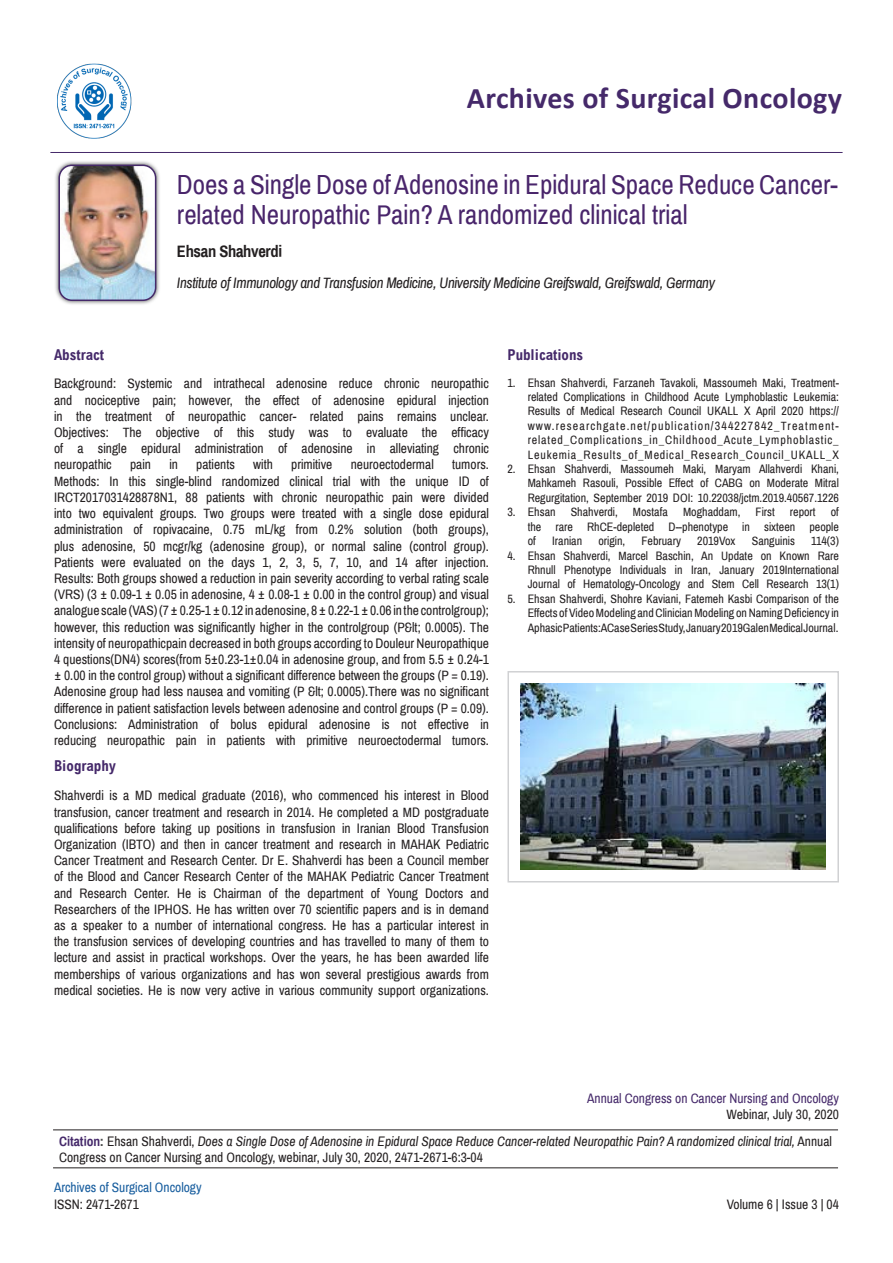
<style>
.page{position:relative;width:893px;height:1263px;background:#fff}
.page>*{position:absolute;margin:0;border:0;box-sizing:border-box;transform-origin:0 0}
.t1{font:700 30px "Calibri";letter-spacing:.01em;color:#45296a}
.t2{font:27px/30px "Archivo Narrow";color:#49256b}
.t3{font:700 16.5px "Archivo Narrow";letter-spacing:-.02em;color:#231f20}
.t4{font:italic 15px "Archivo Narrow";letter-spacing:-.02em;color:#231f20}
.t5{font:700 condensed 15px "Arial";color:#45296a}
.t6{font:13.5px/16.2px "Archivo Narrow";color:#231f20;text-align:justify}
.t7{font:italic 13.5px/16.2px "Archivo Narrow";color:#231f20}
.t8{font:13.5px "Archivo Narrow";color:#45296a}
.t9{font:13.5px "Archivo Narrow";color:#175d9e}
.t10{font:12px/14.4px "Archivo Narrow";color:#231f20;text-align:justify}
.s1{font-weight:700;font-style:normal;color:#45296a}
.s2{font-weight:700;font-style:normal;color:#4b4c4d}
.s3{font-style:normal}
</style>
<div class="page">
<hr style="left:50px;top:152px;width:793px;height:1px;background:#45296a">
<img style="left:57px;top:63px;width:75px;height:76px">
<hr style="left:53px;top:1129px;width:785px;height:1px;background:#231f20">
<hr style="left:53px;top:1167px;width:785px;height:1px;background:#231f20">
<div style="left:507px;top:671px;width:332px;height:211px;border:2px solid #d0d1d3"></div>
<img style="left:521px;top:684px;width:305px;height:186px">
<svg style="left:55px;top:161px;width:105px;height:143px"></svg>
<img style="left:59px;top:165px;width:97px;height:135px">
<div style="left:59px;top:165px;width:97px;height:136px;border:2px solid #45296a;border-radius:13px"></div>
<h1 class="t1" style="left:467px;top:79px;width:377px">Archives of Surgical Oncology</h1>
<p class="t2" style="left:177px;top:170px;width:662px">Does a Single Dose of Adenosine in Epidural Space Reduce Cancer&shy;related Neuropathic Pain? A randomized clinical trial</p>
<p class="t3" style="left:177px;top:241px;width:107px">Ehsan Shahverdi</p>
<p class="t4" style="left:177px;top:273px;width:539px">Institute of Immunology and Transfusion Medicine, University Medicine Greifswald, Greifswald, Germany</p>
<p class="t5" style="left:54px;top:346px;width:52px">Abstract</p>
<p class="t6" style="left:54px;top:376px;width:436px">Background: Systemic and intrathecal adenosine reduce chronic neuropathic and nociceptive pain; however, the effect of adenosine epidural injection in the treatment of neuropathic cancer- related pains remains unclear.</p>
<p class="t6" style="left:54px;top:425px;width:436px">Objectives: The objective of this study was to evaluate the efficacy of a single epidural administration of adenosine in alleviating chronic neuropathic</p>
<p class="t6" style="left:130px;top:457px;width:22px">pain</p>
<p class="t6" style="left:169px;top:457px;width:10px">in</p>
<p class="t6" style="left:196px;top:457px;width:40px">patients</p>
<p class="t6" style="left:253px;top:457px;width:21px">with</p>
<p class="t6" style="left:291px;top:457px;width:43px">primitive</p>
<p class="t6" style="left:351px;top:457px;width:85px">neuroectodermal</p>
<p class="t6" style="left:452px;top:457px;width:38px">tumors.</p>
<p class="t6" style="left:54px;top:473px;width:436px">Methods: In this single-blind randomized clinical trial with the unique ID of IRCT2017031428878N1, 88 patients with chronic neuropathic pain were divided into two equivalent groups. Two groups were treated with a single dose epidural administration of ropivacaine, 0.75 mL/kg from 0.2% solution (both groups), plus adenosine, 50 mcgr/kg (adenosine group), or normal saline (control group).<br>Patients were evaluated on the days 1, 2, 3, 5, 7, 10, and 14 after injection.</p>
<p class="t6" style="left:54px;top:570px;width:436px">Results: Both groups showed a reduction in pain severity according to verbal rating scale (VRS) (3 ± 0.09-1 ± 0.05 in adenosine, 4 ± 0.08-1 ± 0.00 in the control group) and visual analogue scale (VAS) (7 ± 0.25-1 ± 0.12 in adenosine, 8 ± 0.22-1 ± 0.06 in the controlgroup); however, this reduction was significantly higher in the controlgroup (P&amp;lt; 0.0005). The intensity of neuropathicpain decreased in both groups according to Douleur Neuropathique 4 questions(DN4) scores(from 5±0.23-1±0.04 in adenosine group, and from 5.5 ± 0.24-1 ± 0.00 in the control group) without a significant difference between the groups (P = 0.19).<br>Adenosine group had less nausea and vomiting (P &amp;lt; 0.0005).There was no significant difference in patient satisfaction levels between adenosine and control groups (P = 0.09).</p>
<p class="t6" style="left:54px;top:716px;width:436px">Conclusions: Administration of bolus epidural adenosine is not effective in reducing neuropathic pain in patients with primitive neuroectodermal tumors.</p>
<p class="t5" style="left:54px;top:758px;width:63px">Biography</p>
<p class="t6" style="left:54px;top:788px;width:437px">Shahverdi is a MD medical graduate (2016), who commenced his interest in Blood transfusion, cancer treatment and research in 2014. He completed a MD postgraduate qualifications before taking up positions in transfusion in Iranian Blood Transfusion Organization (IBTO) and then in cancer treatment and research in MAHAK Pediatric Cancer Treatment and Research Center. Dr E. Shahverdi has been a Council member of the Blood and Cancer Research Center of the MAHAK Pediatric Cancer Treatment and Research Center. He is Chairman of the department of Young Doctors and Researchers of the IPHOS. He has written over 70 scientific papers and is in demand as a speaker to a number of international congress. He has a particular interest in the transfusion services of developing countries and has travelled to many of them to lecture and assist in practical workshops. Over the years, he has been awarded life memberships of various organizations and has won several prestigious awards from medical societies. He is now very active in various community support organizations.</p>
<p class="t5" style="left:507px;top:346px;width:77px">Publications</p>
<p class="t10" style="left:528px;top:376px;width:313px;text-indent:-20px">1. Ehsan Shahverdi, Farzaneh Tavakoli, Massoumeh Maki, Treatment&shy;related Complications in Childhood Acute Lymphoblastic Leukemia:<br>Results of Medical Research Council UKALL X April 2020 https:// www.researchgate.net/publication/344227842_Treatment&shy;related_Complications_in_Childhood_Acute_Lymphoblastic_ Leukemia_Results_of_Medical_Research_Council_UKALL_X</p>
<p class="t10" style="left:528px;top:462px;width:313px;text-indent:-20px">2. Ehsan Shahverdi, Massoumeh Maki, Maryam Allahverdi Khani, Mahkameh Rasouli, Possible Effect of CABG on Moderate Mitral Regurgitation, September 2019 DOI: 10.22038/jctm.2019.40567.1226</p>
<p class="t10" style="left:507px;top:505px;width:50px">3. Ehsan</p>
<p class="t10" style="left:571px;top:505px;width:49px">Shahverdi,</p>
<p class="t10" style="left:633px;top:505px;width:37px">Mostafa</p>
<p class="t10" style="left:683px;top:505px;width:59px">Moghaddam,</p>
<p class="t10" style="left:756px;top:505px;width:21px">First</p>
<p class="t10" style="left:790px;top:505px;width:27px">report</p>
<p class="t10" style="left:528px;top:505px;width:313px;text-indent:303px">of the rare RhCE-depleted D--phenotype in sixteen people of</p>
<p class="t10" style="left:552px;top:534px;width:32px">Iranian</p>
<p class="t10" style="left:598px;top:534px;width:28px">origin,</p>
<p class="t10" style="left:642px;top:534px;width:41px">February</p>
<p class="t10" style="left:697px;top:534px;width:40px">2019Vox</p>
<p class="t10" style="left:752px;top:534px;width:45px">Sanguinis</p>
<p class="t10" style="left:811px;top:534px;width:29px">114(3)</p>
<p class="t10" style="left:528px;top:548px;width:313px;text-indent:-20px">4. Ehsan Shahverdi, Marcel Baschin, An Update on Known Rare Rhnull Phenotype Individuals in Iran, January 2019International Journal of Hematology-Oncology and Stem Cell Research 13(1)</p>
<p class="t10" style="left:528px;top:592px;width:313px;text-indent:-20px">5. Ehsan Shahverdi, Shohre Kaviani, Fatemeh Kasbi Comparison of the Effects of Video Modeling and Clinician Modeling on Naming Deficiency in Aphasic Patients: A Case Series Study, January 2019Galen Medical Journal .</p>
<p class="t8" style="left:587px;top:1090px;width:253px">Annual Congress on Cancer Nursing and Oncology</p>
<p class="t6" style="left:726px;top:1107px;width:114px">Webinar, July 30, 2020</p>
<p class="t7" style="left:59px;top:1133px;width:774px"><span class="s1">Citation</span><span class="s2">:</span> <span class="s3">Ehsan Shahverdi,</span> Does a Single Dose of Adenosine in Epidural Space Reduce Cancer-related Neuropathic Pain? A randomized clinical trial, <span class="s3">Annual<br>Congress on Cancer Nursing and Oncology, webinar, July 30, 2020, 2471-2671-6:3-04</span></p>
<p class="t9" style="left:54px;top:1179px;width:149px">Archives of Surgical Oncology</p>
<p class="t6" style="left:54px;top:1196px;width:86px">ISSN: 2471-2671</p>
<p class="t6" style="left:727px;top:1196px;width:114px">Volume 6 | Issue 3 | 04</p>
</div>
